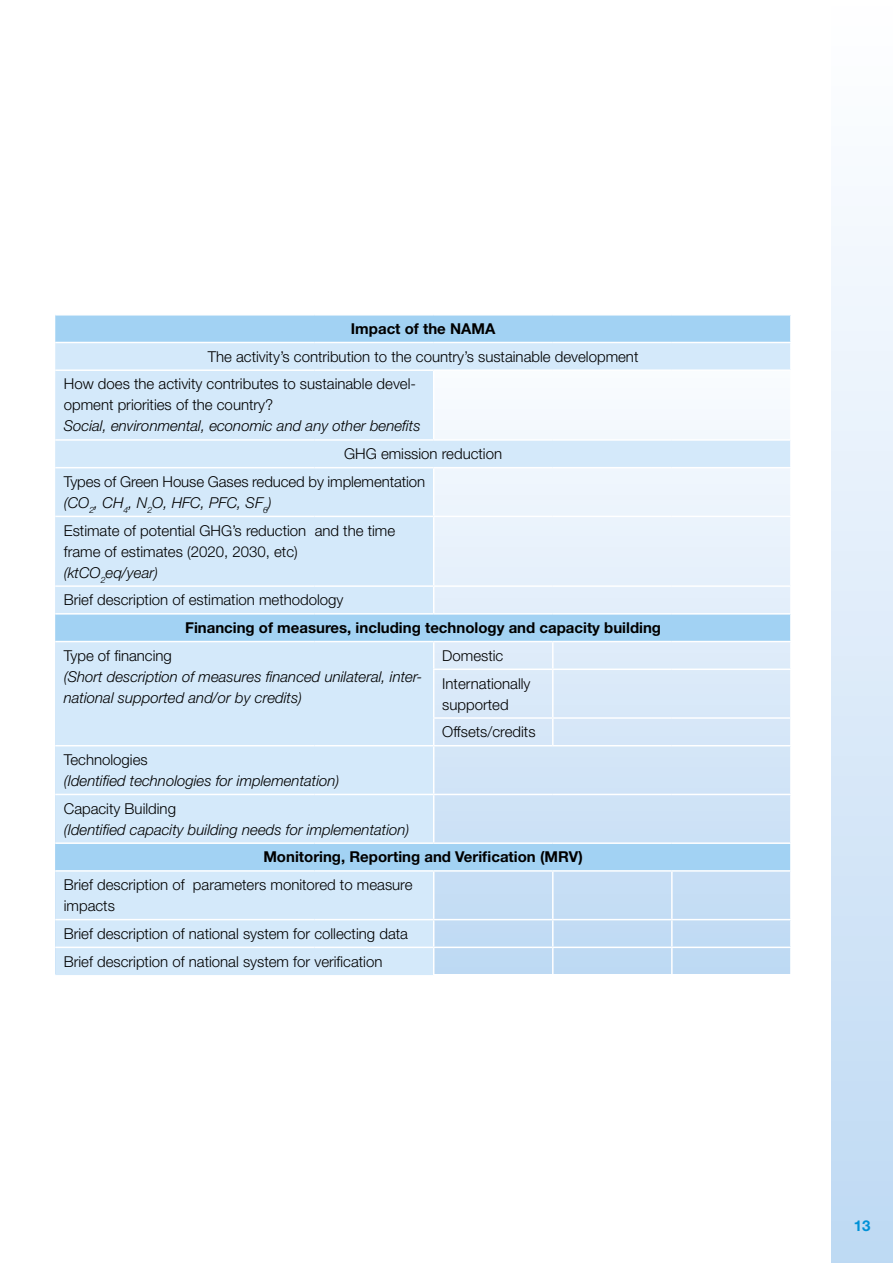
<style>
.page{position:relative;width:893px;height:1263px;background:#fff}
.page>*{position:absolute;margin:0;border:0;box-sizing:border-box;transform-origin:0 0}
.t1{font:300 15px/27.8px "Helvetica Neue LT Std";color:#000}
.t2{font:italic 300 15px/21px "Helvetica Neue LT Std";color:#000}
.t3{font:700 15px "Helvetica Neue LT Std";color:#000}
.t4{font:700 15px "Helvetica Neue LT Std";color:#0091d7}
.s1{font-style:italic}
</style>
<div class="page">
<div style="left:831px;top:0;width:62px;height:1263px;background:linear-gradient(to bottom,#fff,#bed9f3)"></div>
<svg style="left:55px;top:315px;width:735px;height:27px;background:#a4d3f3"></svg>
<svg style="left:55px;top:343px;width:735px;height:632px;background:#d2e7f8"></svg>
<hr style="left:55px;top:369px;width:260px;height:2px;background:#fff">
<hr style="left:315px;top:369px;width:119px;height:2px;background:#fff">
<hr style="left:434px;top:369px;width:119px;height:2px;background:#fff">
<hr style="left:433px;top:371px;width:1px;height:68px;background:#fff">
<hr style="left:553px;top:369px;width:119px;height:2px;background:#fff">
<hr style="left:672px;top:369px;width:120px;height:2px;background:#fff">
<hr style="left:55px;top:439px;width:260px;height:2px;background:#fff">
<hr style="left:315px;top:439px;width:119px;height:2px;background:#fff">
<hr style="left:434px;top:439px;width:119px;height:2px;background:#fff">
<hr style="left:553px;top:439px;width:119px;height:2px;background:#fff">
<hr style="left:672px;top:439px;width:120px;height:2px;background:#fff">
<hr style="left:55px;top:467px;width:260px;height:1px;background:#fff">
<hr style="left:315px;top:467px;width:119px;height:1px;background:#fff">
<hr style="left:434px;top:467px;width:119px;height:1px;background:#fff">
<hr style="left:433px;top:468px;width:1px;height:48px;background:#fff">
<hr style="left:553px;top:467px;width:119px;height:1px;background:#fff">
<hr style="left:672px;top:467px;width:120px;height:1px;background:#fff">
<hr style="left:55px;top:516px;width:260px;height:1px;background:#fff">
<hr style="left:315px;top:516px;width:119px;height:1px;background:#fff">
<hr style="left:434px;top:516px;width:119px;height:1px;background:#fff">
<hr style="left:433px;top:517px;width:1px;height:68px;background:#fff">
<hr style="left:553px;top:516px;width:119px;height:1px;background:#fff">
<hr style="left:672px;top:516px;width:120px;height:1px;background:#fff">
<hr style="left:55px;top:585px;width:260px;height:2px;background:#fff">
<hr style="left:315px;top:585px;width:119px;height:2px;background:#fff">
<hr style="left:434px;top:585px;width:119px;height:2px;background:#fff">
<svg style="left:433px;top:587px;width:1px;height:26px"></svg>
<hr style="left:553px;top:585px;width:119px;height:2px;background:#fff">
<hr style="left:672px;top:585px;width:120px;height:2px;background:#fff">
<hr style="left:55px;top:613px;width:260px;height:2px;background:#fff">
<hr style="left:315px;top:613px;width:119px;height:2px;background:#fff">
<hr style="left:434px;top:613px;width:119px;height:2px;background:#fff">
<hr style="left:553px;top:613px;width:119px;height:2px;background:#fff">
<hr style="left:672px;top:613px;width:120px;height:2px;background:#fff">
<hr style="left:55px;top:641px;width:260px;height:1px;background:#fff">
<hr style="left:315px;top:641px;width:119px;height:1px;background:#fff">
<hr style="left:434px;top:641px;width:119px;height:1px;background:#fff">
<svg style="left:433px;top:642px;width:1px;height:26px"></svg>
<hr style="left:553px;top:641px;width:119px;height:1px;background:#fff">
<hr style="left:552px;top:642px;width:2px;height:26px;background:#fff">
<hr style="left:672px;top:641px;width:120px;height:1px;background:#fff">
<hr style="left:433px;top:668px;width:120px;height:2px;background:#fff">
<hr style="left:433px;top:670px;width:1px;height:47px;background:#fff">
<hr style="left:553px;top:668px;width:119px;height:2px;background:#fff">
<hr style="left:552px;top:670px;width:2px;height:47px;background:#fff">
<hr style="left:672px;top:668px;width:120px;height:2px;background:#fff">
<hr style="left:433px;top:717px;width:120px;height:2px;background:#fff">
<svg style="left:433px;top:719px;width:1px;height:26px"></svg>
<hr style="left:553px;top:717px;width:119px;height:2px;background:#fff">
<hr style="left:552px;top:719px;width:2px;height:26px;background:#fff">
<hr style="left:672px;top:717px;width:120px;height:2px;background:#fff">
<hr style="left:55px;top:745px;width:260px;height:1px;background:#fff">
<hr style="left:315px;top:745px;width:119px;height:1px;background:#fff">
<hr style="left:434px;top:745px;width:119px;height:1px;background:#fff">
<hr style="left:433px;top:746px;width:1px;height:48px;background:#fff">
<hr style="left:553px;top:745px;width:119px;height:1px;background:#fff">
<hr style="left:672px;top:745px;width:120px;height:1px;background:#fff">
<hr style="left:55px;top:794px;width:260px;height:1px;background:#fff">
<hr style="left:315px;top:794px;width:119px;height:1px;background:#fff">
<hr style="left:434px;top:794px;width:119px;height:1px;background:#fff">
<hr style="left:433px;top:795px;width:1px;height:47px;background:#fff">
<hr style="left:553px;top:794px;width:119px;height:1px;background:#fff">
<hr style="left:672px;top:794px;width:120px;height:1px;background:#fff">
<hr style="left:55px;top:842px;width:260px;height:2px;background:#fff">
<hr style="left:315px;top:842px;width:119px;height:2px;background:#fff">
<hr style="left:434px;top:842px;width:119px;height:2px;background:#fff">
<hr style="left:553px;top:842px;width:119px;height:2px;background:#fff">
<hr style="left:672px;top:842px;width:120px;height:2px;background:#fff">
<hr style="left:55px;top:870px;width:260px;height:2px;background:#fff">
<hr style="left:315px;top:870px;width:119px;height:2px;background:#fff">
<hr style="left:434px;top:870px;width:119px;height:2px;background:#fff">
<hr style="left:433px;top:872px;width:1px;height:47px;background:#fff">
<hr style="left:553px;top:870px;width:119px;height:2px;background:#fff">
<hr style="left:552px;top:872px;width:2px;height:47px;background:#fff">
<hr style="left:672px;top:870px;width:120px;height:2px;background:#fff">
<hr style="left:671px;top:872px;width:2px;height:47px;background:#fff">
<hr style="left:55px;top:919px;width:260px;height:1px;background:#fff">
<hr style="left:315px;top:919px;width:119px;height:1px;background:#fff">
<hr style="left:434px;top:919px;width:119px;height:1px;background:#fff">
<hr style="left:553px;top:919px;width:119px;height:1px;background:#fff">
<hr style="left:552px;top:920px;width:2px;height:26px;background:#fff">
<hr style="left:672px;top:919px;width:120px;height:1px;background:#fff">
<hr style="left:671px;top:920px;width:2px;height:26px;background:#fff">
<hr style="left:55px;top:946px;width:260px;height:2px;background:#fff">
<hr style="left:315px;top:946px;width:119px;height:2px;background:#fff">
<hr style="left:434px;top:946px;width:119px;height:2px;background:#fff">
<svg style="left:433px;top:920px;width:1px;height:55px"></svg>
<hr style="left:553px;top:946px;width:119px;height:2px;background:#fff">
<hr style="left:552px;top:948px;width:2px;height:27px;background:#fff">
<hr style="left:672px;top:946px;width:120px;height:2px;background:#fff">
<hr style="left:671px;top:948px;width:2px;height:27px;background:#fff">
<p class="t3" style="left:351px;top:319px;width:146px">Impact of the NAMA</p>
<p class="t1" style="left:64px;top:342px;width:576px;text-indent:144px">The activity’s contribution to the country’s sustainable development<br>How does the activity contributes to sustainable devel-</p>
<p class="t1" style="left:64px;top:391px;width:211px">opment priorities of the country?</p>
<p class="t2" style="left:64px;top:415px;width:358px">Social, environmental, economic and any other benefits</p>
<p class="t1" style="left:64px;top:440px;width:440px;text-indent:280px">GHG emission reduction<br>Types of Green House Gases reduced by implementation</p>
<p class="t1" style="left:64px;top:488px;width:333px"><span class="s1">(CO</span><sub>2</sub><span class="s1">, CH</span><sub>4</sub><span class="s1">, N</span><sub>2</sub><span class="s1">O, HFC, PFC, SF</span><sub>6</sub><span class="s1">)<br></span>Estimate of potential GHG’s reduction and the time</p>
<p class="t1" style="left:64px;top:540px;width:235px;line-height:21px">frame of estimates (2020, 2030, etc) <span class="s1">(ktCO</span><sub>2</sub><span class="s1">eq/year)</span></p>
<p class="t1" style="left:64px;top:586px;width:281px">Brief description of estimation methodology</p>
<p class="t3" style="left:185px;top:618px;width:477px">Financing of measures, including technology and capacity building</p>
<p class="t1" style="left:64px;top:641px;width:110px">Type of financing</p>
<p class="t2" style="left:64px;top:666px;width:360px">(Short description of measures financed unilateral, inter&shy;national supported and/or by credits)</p>
<p class="t1" style="left:442px;top:641px;width:90px">Domestic<br>Internationally</p>
<p class="t1" style="left:442px;top:690px;width:95px">supported<br>Offsets/credits</p>
<p class="t1" style="left:64px;top:745px;width:85px">Technologies</p>
<p class="t2" style="left:64px;top:770px;width:277px">(Identified technologies for implementation)</p>
<p class="t1" style="left:64px;top:794px;width:114px">Capacity Building</p>
<p class="t2" style="left:64px;top:819px;width:347px">(Identified capacity building needs for implementation)</p>
<p class="t3" style="left:263px;top:848px;width:321px">Monitoring, Reporting and Verification (MRV)</p>
<p class="t1" style="left:64px;top:874px;width:350px;line-height:21px">Brief description of parameters monitored to measure impacts</p>
<p class="t1" style="left:64px;top:919px;width:346px">Brief description of national system for collecting data<br>Brief description of national system for verification</p>
<p class="t4" style="left:854px;top:1217px;width:18px">13</p>
</div>
